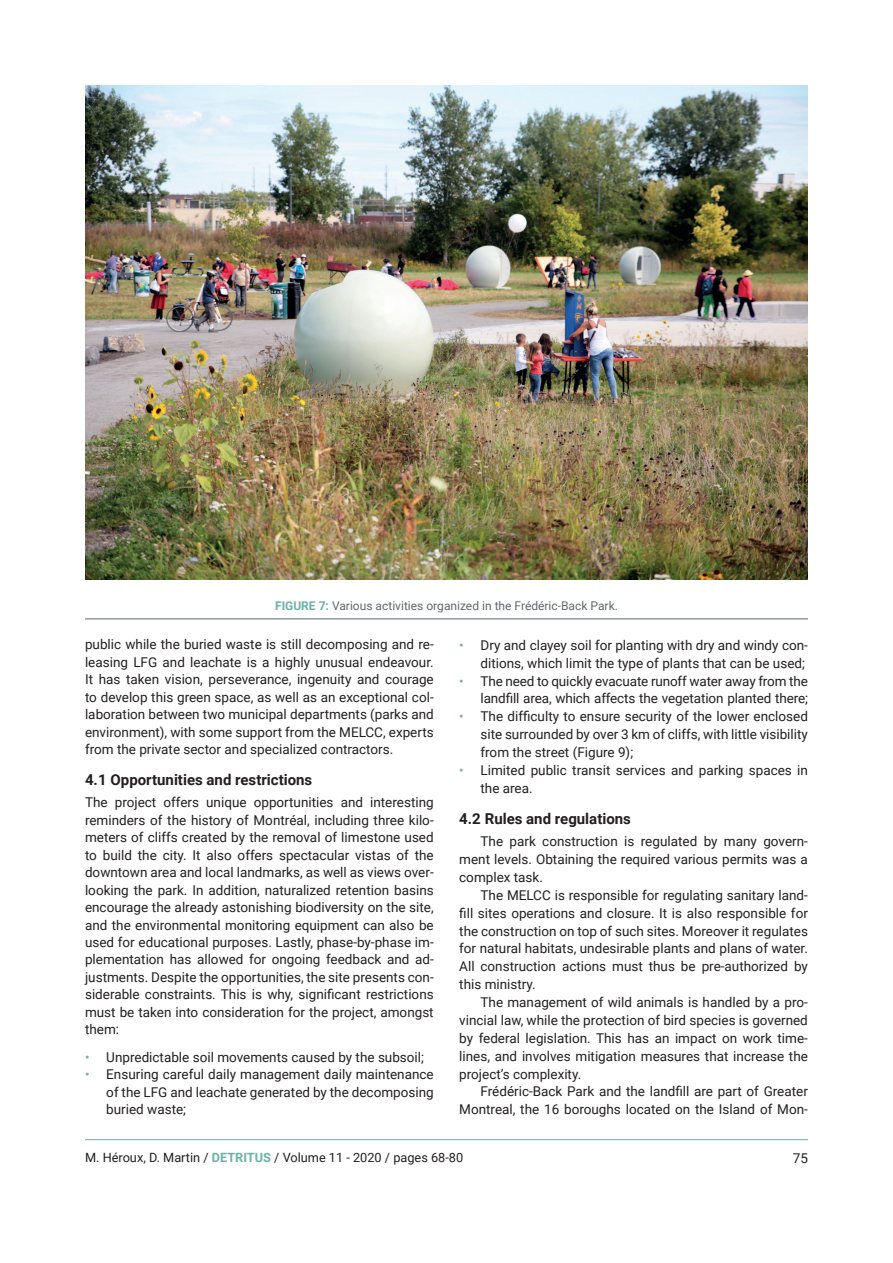
<style>
.page{position:relative;width:893px;height:1263px;background:#fff}
.page>*{position:absolute;margin:0;border:0;box-sizing:border-box;transform-origin:0 0}
.t1{font:700 15px "Roboto";color:#231f20}
.t2{font:13.5px/17.5px "Roboto";color:#231f20;text-align:justify}
.t3{font:12.75px "Roboto";color:#231f20}
.t4{font:12px "Roboto";color:#5f686b}
.s1{font-weight:700;color:#6cb1a7}
.s2{color:#6cb1a7}
</style>
<div class="page">
<hr style="left:85px;top:1139px;width:723px;height:1px;background:#6cb1a7">
<img style="left:85px;top:85px;width:723px;height:494px">
<hr style="left:85px;top:618px;width:723px;height:1px;background:#5f686b">
<p class="t4" style="left:275px;top:597px;width:344px"><span class="s1">FIGURE 7:</span> Various activities organized in the Frédéric-Back Park.</p>
<p class="t2" style="left:85px;top:635px;width:350px">public while the buried waste is still decomposing and re&shy;leasing LFG and leachate is a highly unusual endeavour.<br>It has taken vision, perseverance, ingenuity and courage to develop this green space, as well as an exceptional col&shy;laboration between two municipal departments (parks and environment), with some support from the MELCC, experts from the private sector and specialized contractors.</p>
<p class="t1" style="left:85px;top:769px;width:229px">4.1 Opportunities and restrictions</p>
<p class="t2" style="left:85px;top:793px;width:350px">The project offers unique opportunities and interesting reminders of the history of Montréal, including three kilo&shy;meters of cliffs created by the removal of limestone used to build the city. It also offers spectacular vistas of the downtown area and local landmarks, as well as views over&shy;looking the park. In addition, naturalized retention basins encourage the already astonishing biodiversity on the site, and the environmental monitoring equipment can also be used for educational purposes. Lastly, phase-by-phase im&shy;plementation has allowed for ongoing feedback and ad&shy;justments. Despite the opportunities, the site presents con&shy;siderable constraints. This is why, significant restrictions must be taken into consideration for the project, amongst them:</p>
<p class="t2" style="left:85px;top:1047px;width:340px"><span class="s2">•</span> Unpredictable soil movements caused by the subsoil;</p>
<p class="t2" style="left:106px;top:1065px;width:329px;text-indent:-21px"><span class="s2">•</span> Ensuring careful daily management daily maintenance of the LFG and leachate generated by the decomposing buried waste;</p>
<p class="t2" style="left:459px;top:636px;width:350px;text-align:right"><span class="s2">•</span> Dry and clayey soil for planting with dry and windy con&shy;ditions, which limit the type of plants that can be used;</p>
<p class="t2" style="left:459px;top:671px;width:350px;text-align:right"><span class="s2">•</span> The need to quickly evacuate runoff water away from the landfill area, which affects the vegetation planted there;</p>
<p class="t2" style="left:480px;top:707px;width:329px;text-indent:-21px"><span class="s2">•</span> The difficulty to ensure security of the lower enclosed site surrounded by over 3 km of cliffs, with little visibility from the street (Figure 9);</p>
<p class="t2" style="left:480px;top:761px;width:329px;text-indent:-21px"><span class="s2">•</span> Limited public transit services and parking spaces in the area.</p>
<p class="t1" style="left:459px;top:808px;width:173px">4.2 Rules and regulations</p>
<p class="t2" style="left:459px;top:832px;width:350px;text-indent:21px">The park construction is regulated by many govern&shy;ment levels. Obtaining the required various permits was a complex task.</p>
<p class="t2" style="left:459px;top:886px;width:350px;text-indent:21px">The MELCC is responsible for regulating sanitary land&shy;fill sites operations and closure. It is also responsible for the construction on top of such sites. Moreover it regulates for natural habitats, undesirable plants and plans of water.<br>All construction actions must thus be pre-authorized by this ministry.</p>
<p class="t2" style="left:459px;top:993px;width:350px;text-indent:21px">The management of wild animals is handled by a pro&shy;vincial law, while the protection of bird species is governed by federal legislation. This has an impact on work time&shy;lines, and involves mitigation measures that increase the project’s complexity.</p>
<p class="t2" style="left:459px;top:1082px;width:350px;text-align:right">Frédéric-Back Park and the landfill are part of Greater<br>Montreal, the 16 boroughs located on the Island of Mon-</p>
<p class="t3" style="left:85px;top:1148px;width:380px">M. Héroux, D. Martin / <span class="s1">DETRITUS</span> / Volume 11 - 2020 / pages 68-80</p>
<p class="t2" style="left:793px;top:1148px;width:17px">75</p>
</div>
